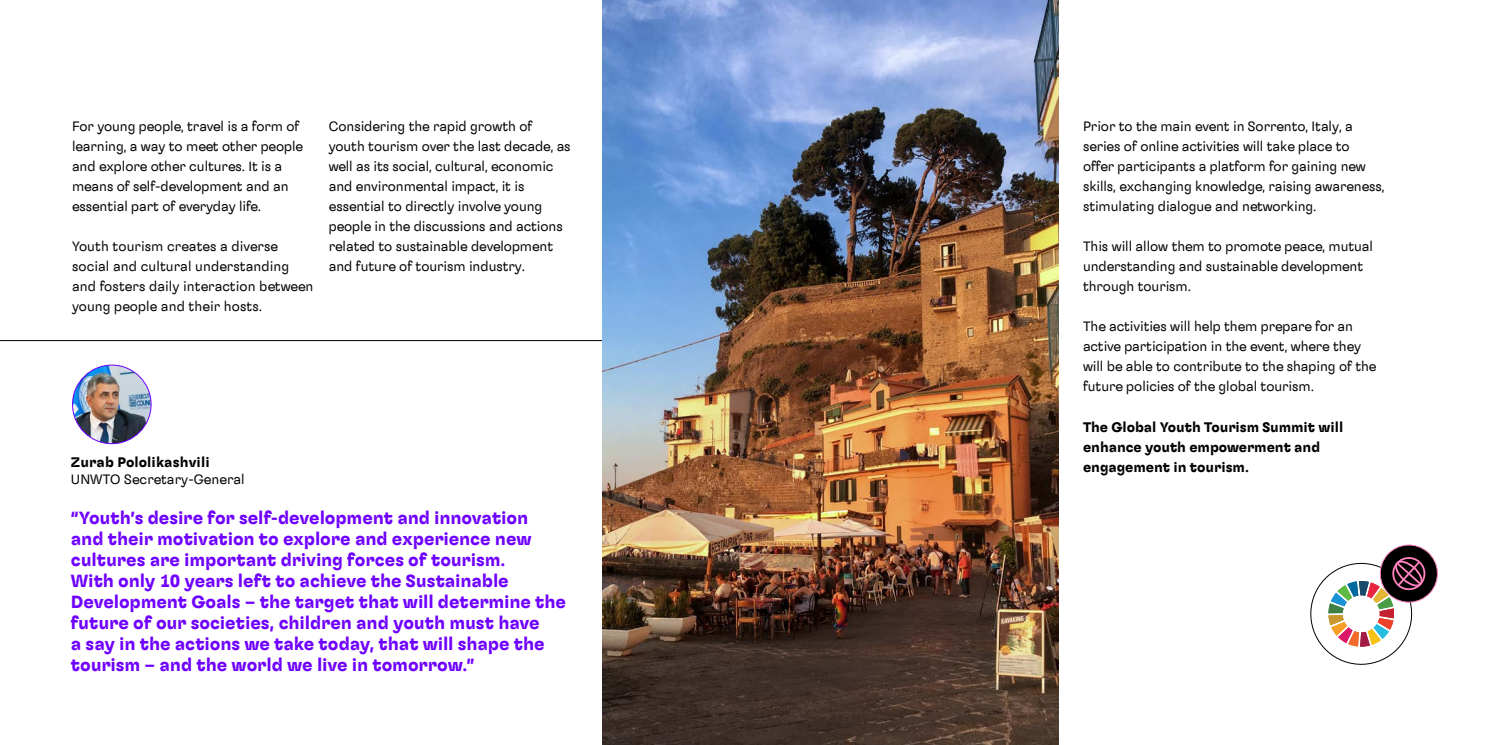
<style>
.page{position:relative;width:1489px;height:745px;background:#fff}
.page>*{position:absolute;margin:0;border:0;box-sizing:border-box;transform-origin:0 0}
.t1{font:700 17.5px/21px "Ygro Sans Beta";letter-spacing:-.005em;color:#6f00ff}
.t2{font:13.75px/20px "Ygro Sans Beta";color:#000}
.t3{font:700 13.75px/20px "Ygro Sans Beta";color:#000}
</style>
<div class="page">
<img style="left:72px;top:365px;width:79px;height:78px;border-radius:39px">
<div style="left:72px;top:364px;width:79px;height:80px;border:1px solid #6f00ff;border-radius:50%"></div>
<hr style="left:0;top:340px;width:744px;height:1px;background:#000">
<img style="left:602px;top:0;width:456px;height:744px">
<svg style="left:1310px;top:544px;width:128px;height:121px"></svg>
<p class="t2" style="left:72px;top:116px;width:232px">For young people, travel is a form of learning, a way to meet other people and explore other cultures. It is a means of self-development and an essential part of everyday life.</p>
<p class="t2" style="left:72px;top:236px;width:243px">Youth tourism creates a diverse social and cultural understanding and fosters daily interaction between young people and their hosts.</p>
<p class="t3" style="left:71px;top:451px;width:140px">Zurab Pololikashvili</p>
<p class="t2" style="left:71px;top:469px;width:175px">UNWTO Secretary-General</p>
<p class="t2" style="left:329px;top:116px;width:243px">Considering the rapid growth of youth tourism over the last decade, as well as its social, cultural, economic and environmental impact, it is essential to directly involve young people in the discussions and actions related to sustainable development and future of tourism industry.</p>
<p class="t2" style="left:1082px;top:116px;width:303px">Prior to the main event in Sorrento, Italy, a series of online activities will take place to<br>offer participants a platform for gaining new skills, exchanging knowledge, raising awareness, stimulating dialogue and networking.</p>
<p class="t2" style="left:1082px;top:236px;width:291px">This will allow them to promote peace, mutual understanding and sustainable development through tourism.</p>
<p class="t2" style="left:1082px;top:316px;width:295px">The activities will help them prepare for an active participation in the event, where they will be able to contribute to the shaping of the future policies of the global tourism.</p>
<p class="t3" style="left:1082px;top:416px;width:262px">The Global Youth Tourism Summit will enhance youth empowerment and engagement in tourism.</p>
<p class="t1" style="left:71px;top:507px;width:496px">“Youth’s desire for self-development and innovation<br>and their motivation to explore and experience new cultures are important driving forces of tourism.<br>With only 10 years left to achieve the Sustainable Development Goals – the target that will determine the future of our societies, children and youth must have<br>a say in the actions we take today, that will shape the tourism – and the world we live in tomorrow.”</p>
</div>
